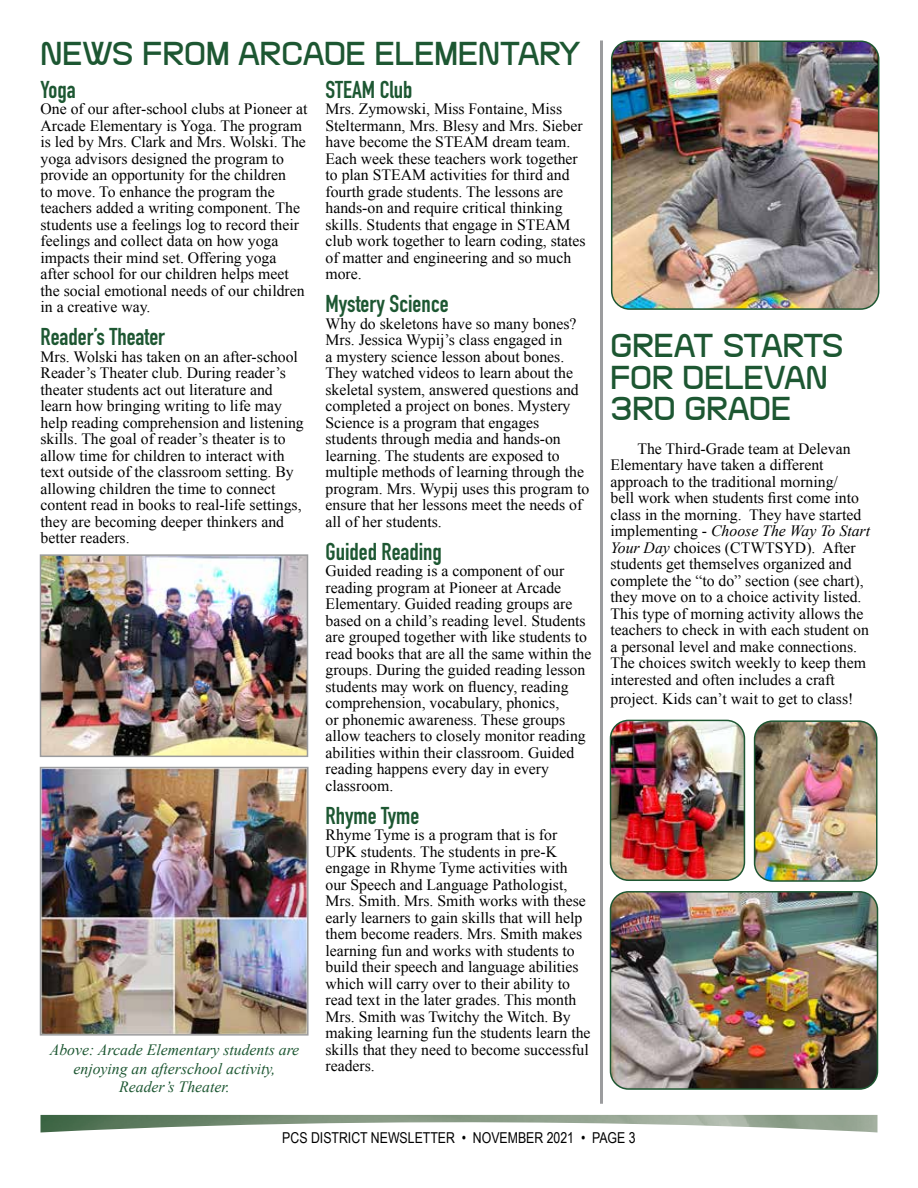
<style>
.page{position:relative;width:918px;height:1188px;background:#fff}
.page>*{position:absolute;margin:0;border:0;box-sizing:border-box;transform-origin:0 0}
.t1{font:34.5px/31.5px "Brain Wants";letter-spacing:-.005em;color:#1d5732}
.t2{font:700 24px "DIN Condensed";color:#1d5732}
.t3{font:15.75px/16.5px "Times New Roman";color:#000}
.t4{font:italic 15.75px/18.9px "Times New Roman";color:#1d5732;text-align:center}
.t5{font:15px "Arial Narrow";color:#000}
.s1{font-style:italic}
</style>
<div class="page">
<img style="left:40px;top:1114px;width:838px;height:18px">
<img style="left:43px;top:557px;width:262px;height:197px">
<div style="left:40px;top:554px;width:268px;height:203px;border:2px solid #9b9c9e"></div>
<img style="left:43px;top:770px;width:263px;height:263px">
<div style="left:40px;top:767px;width:269px;height:269px;border:2px solid #9b9c9e"></div>
<img style="left:610px;top:720px;width:134px;height:160px">
<div style="left:610px;top:720px;width:135px;height:161px;border:2px solid #1d5732;border-radius:18px"></div>
<img style="left:755px;top:723px;width:120px;height:156px">
<div style="left:754px;top:720px;width:124px;height:162px;border:2px solid #1d5732;border-radius:18px"></div>
<img style="left:610px;top:892px;width:268px;height:195px">
<div style="left:610px;top:891px;width:268px;height:199px;border:2px solid #1d5732;border-radius:18px"></div>
<img style="left:612px;top:43px;width:267px;height:266px">
<div style="left:611px;top:40px;width:268px;height:270px;border:2px solid #1d5732;border-radius:18px"></div>
<hr style="left:600px;top:40px;width:3px;height:1064px;background:#9b9c9e">
<h1 class="t1" style="left:40px;top:40px;width:542px">NEWS FROM ARCADE ELEMENTARY</h1>
<h2 class="t2" style="left:40px;top:73px;width:37px">Yoga</h2>
<p class="t3" style="left:40px;top:101px;width:268px">One of our after-school clubs at Pioneer at Arcade Elementary is Yoga. The program is led by Mrs. Clark and Mrs. Wolski. The yoga advisors designed the program to provide an opportunity for the children<br>to move. To enhance the program the teachers added a writing component. The students use a feelings log to record their feelings and collect data on how yoga impacts their mind set. Offering yoga after school for our children helps meet the social emotional needs of our children in a creative way.</p>
<h2 class="t2" style="left:40px;top:321px;width:126px">Reader’s Theater</h2>
<p class="t3" style="left:40px;top:348px;width:265px">Mrs. Wolski has taken on an after-school Reader’s Theater club. During reader’s theater students act out literature and learn how bringing writing to life may help reading comprehension and listening skills. The goal of reader’s theater is to allow time for children to interact with text outside of the classroom setting. By allowing children the time to connect content read in books to real-life settings, they are becoming deeper thinkers and better readers.</p>
<p class="t4" style="left:50px;top:1040px;width:251px">Above: Arcade Elementary students are enjoying an afterschool activity,<br>Reader’s Theater.</p>
<h2 class="t2" style="left:326px;top:73px;width:89px">STEAM Club</h2>
<p class="t3" style="left:326px;top:101px;width:262px">Mrs. Zymowski, Miss Fontaine, Miss Steltermann, Mrs. Blesy and Mrs. Sieber have become the STEAM dream team.<br>Each week these teachers work together to plan STEAM activities for third and fourth grade students. The lessons are hands-on and require critical thinking skills. Students that engage in STEAM club work together to learn coding, states of matter and engineering and so much more.</p>
<h2 class="t2" style="left:326px;top:288px;width:125px">Mystery Science</h2>
<p class="t3" style="left:326px;top:315px;width:265px">Why do skeletons have so many bones?<br>Mrs. Jessica Wypij’s class engaged in<br>a mystery science lesson about bones.<br>They watched videos to learn about the skeletal system, answered questions and completed a project on bones. Mystery Science is a program that engages students through media and hands-on learning. The students are exposed to multiple methods of learning through the program. Mrs. Wypij uses this program to ensure that her lessons meet the needs of all of her students.</p>
<h2 class="t2" style="left:326px;top:535px;width:118px">Guided Reading</h2>
<p class="t3" style="left:326px;top:563px;width:267px">Guided reading is a component of our reading program at Pioneer at Arcade Elementary. Guided reading groups are based on a child’s reading level. Students are grouped together with like students to read books that are all the same within the groups. During the guided reading lesson students may work on fluency, reading comprehension, vocabulary, phonics,<br>or phonemic awareness. These groups allow teachers to closely monitor reading abilities within their classroom. Guided reading happens every day in every classroom.</p>
<h2 class="t2" style="left:326px;top:799px;width:95px">Rhyme Tyme</h2>
<p class="t3" style="left:326px;top:827px;width:267px">Rhyme Tyme is a program that is for UPK students. The students in pre-K engage in Rhyme Tyme activities with our Speech and Language Pathologist, Mrs. Smith. Mrs. Smith works with these early learners to gain skills that will help them become readers. Mrs. Smith makes learning fun and works with students to build their speech and language abilities which will carry over to their ability to read text in the later grades. This month Mrs. Smith was Twitchy the Witch. By making learning fun the students learn the skills that they need to become successful readers.</p>
<h1 class="t1" style="left:611px;top:332px;width:235px">GREAT STARTS<br>FOR DELEVAN<br>3RD GRADE</h1>
<p class="t3" style="left:610px;top:440px;width:261px;text-indent:27px">The Third-Grade team at Delevan Elementary have taken a different approach to the traditional morning/<br>bell work when students first come into class in the morning. They have started implementing - <span class="s1">Choose The Way To Start Your Day</span> choices (CTWTSYD). After students get themselves organized and complete the “to do” section (see chart), they move on to a choice activity listed.<br>This type of morning activity allows the teachers to check in with each student on a personal level and make connections.<br>The choices switch weekly to keep them interested and often includes a craft</p>
<p class="t3" style="left:610px;top:690px;width:244px">project. Kids can’t wait to get to class!</p>
<p class="t5" style="left:282px;top:1127px;width:355px">PCS DISTRICT NEWSLETTER • NOVEMBER 2021 • PAGE 3</p>
</div>
